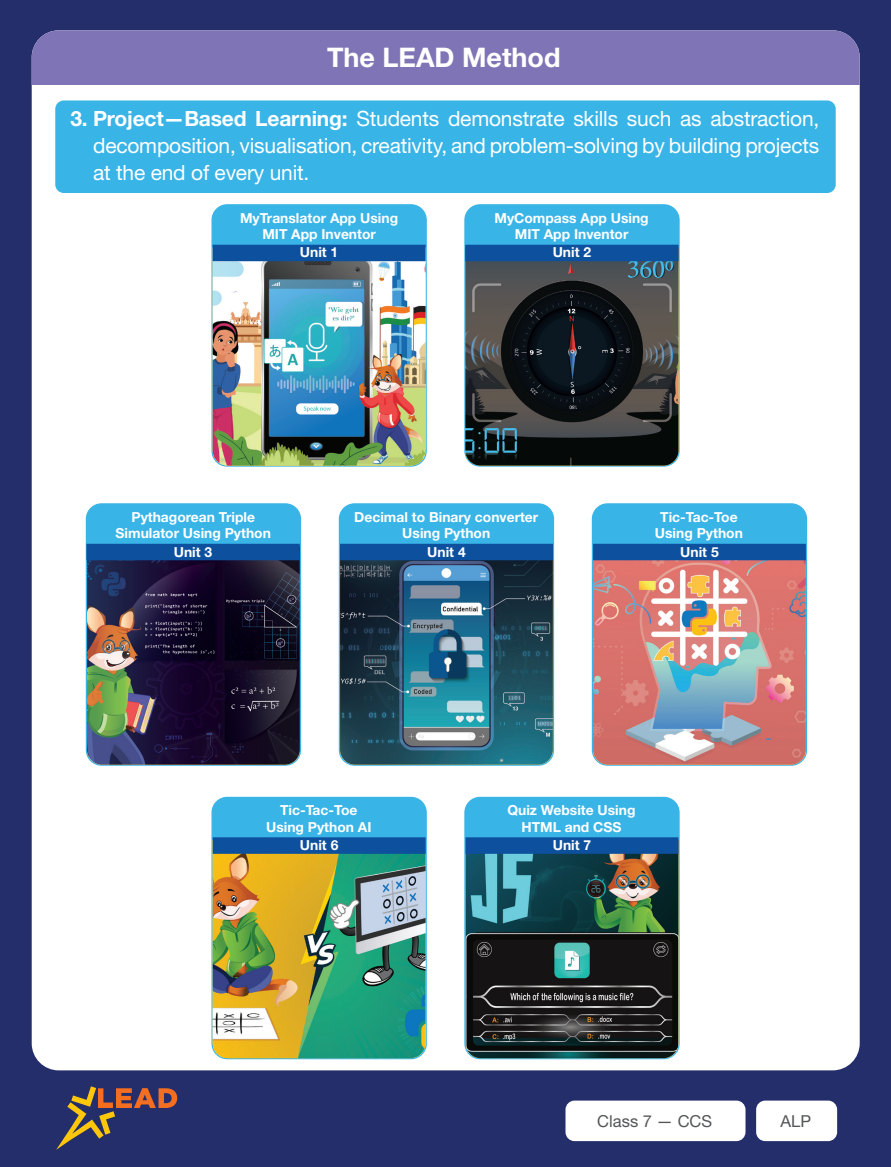
<style>
.page{position:relative;width:891px;height:1167px;background:#fff}
.page>*{position:absolute;margin:0;border:0;box-sizing:border-box;transform-origin:0 0}
.Body_text{font:700 27px "Helvetica Neue LT Std";color:#fff}
.Body_text-2{font:21px/27px "Helvetica Neue LT Std";letter-spacing:-.01em;color:#fff;text-align:justify}
.t1{font:16.5px "Helvetica Neue LT Std";color:#545557}
.Evs-Para{font:700 13.8px/16.4px "Helvetica Neue LT Std";color:#fff;text-align:center}
.s1{font-weight:700}
</style>
<div class="page">
<div style="left:0;top:0;width:891px;height:1166px;background:#242e6b"></div>
<div style="left:756px;top:1100px;width:81px;height:41px;background:#fff;border-radius:9px"></div>
<div style="left:566px;top:1100px;width:180px;height:41px;background:#fff;border-radius:9px"></div>
<svg style="left:56px;top:1086px;width:121px;height:63px"></svg>
<div style="left:32px;top:30px;width:828px;height:1040px;background:#fff;border-radius:27px"></div>
<div style="left:32px;top:30px;width:828px;height:55px;background:#7f75b6"></div>
<div style="left:212px;top:205px;width:214px;height:42px;background:#39b4e7"></div>
<div style="left:211px;top:204px;width:216px;height:262px;border:1px solid #39b4e7;border-radius:15px"></div>
<img style="left:213px;top:261px;width:213px;height:204px">
<div style="left:465px;top:205px;width:214px;height:42px;background:#39b4e7"></div>
<div style="left:464px;top:204px;width:216px;height:262px;border:1px solid #39b4e7;border-radius:15px"></div>
<img style="left:465px;top:261px;width:213px;height:204px">
<div style="left:86px;top:504px;width:214px;height:42px;background:#39b4e7"></div>
<img style="left:87px;top:560px;width:213px;height:204px">
<div style="left:339px;top:504px;width:214px;height:42px;background:#39b4e7"></div>
<div style="left:339px;top:503px;width:215px;height:262px;border:1px solid #39b4e7;border-radius:15px"></div>
<img style="left:340px;top:560px;width:213px;height:204px">
<div style="left:592px;top:504px;width:214px;height:42px;background:#39b4e7"></div>
<div style="left:592px;top:503px;width:215px;height:262px;border:1px solid #39b4e7;border-radius:15px"></div>
<img style="left:593px;top:560px;width:213px;height:204px">
<div style="left:465px;top:797px;width:214px;height:42px;background:#39b4e7"></div>
<div style="left:464px;top:796px;width:216px;height:263px;border:1px solid #39b4e7;border-radius:15px"></div>
<img style="left:466px;top:853px;width:212px;height:205px">
<div style="left:212px;top:797px;width:214px;height:42px;background:#39b4e7"></div>
<div style="left:211px;top:796px;width:216px;height:263px;border:1px solid #39b4e7;border-radius:15px"></div>
<img style="left:213px;top:853px;width:213px;height:205px">
<div style="left:55px;top:100px;width:781px;height:93px;background:#39b4e7;border-radius:9px"></div>
<div style="left:213px;top:245px;width:213px;height:16px;background:#0d509d"></div>
<div style="left:213px;top:837px;width:213px;height:16px;background:#0d509d"></div>
<div style="left:86px;top:544px;width:214px;height:16px;background:#0d509d"></div>
<div style="left:340px;top:544px;width:213px;height:16px;background:#0d509d"></div>
<div style="left:593px;top:544px;width:213px;height:16px;background:#0d509d"></div>
<div style="left:465px;top:245px;width:214px;height:16px;background:#0d509d"></div>
<div style="left:466px;top:837px;width:212px;height:16px;background:#0d509d"></div>
<p class="Body_text" style="left:327px;top:41px;width:235px">The LEAD Method</p>
<p class="Body_text-2" style="left:93px;top:104px;width:728px;text-indent:-23px"><span class="s1">3. Project—Based Learning:</span> Students demonstrate skills such as abstraction, decomposition, visualisation, creativity, and problem-solving by building projects at the end of every unit.</p>
<p class="Evs-Para" style="left:240px;top:209px;width:160px">MyTranslator App Using<br>MIT App Inventor</p>
<p class="Evs-Para" style="left:494px;top:209px;width:156px">MyCompass App Using<br>MIT App Inventor</p>
<p class="Evs-Para" style="left:300px;top:244px;width:40px">Unit 1</p>
<p class="Evs-Para" style="left:553px;top:244px;width:40px">Unit 2</p>
<p class="Evs-Para" style="left:116px;top:508px;width:157px">Pythagorean Triple<br>Simulator Using Python</p>
<p class="Evs-Para" style="left:354px;top:508px;width:186px">Decimal to Binary converter<br>Using Python</p>
<p class="Evs-Para" style="left:655px;top:508px;width:89px">Tic-Tac-Toe<br>Using Python</p>
<p class="Evs-Para" style="left:174px;top:543px;width:40px">Unit 3</p>
<p class="Evs-Para" style="left:427px;top:543px;width:40px">Unit 4</p>
<p class="Evs-Para" style="left:680px;top:543px;width:40px">Unit 5</p>
<p class="Evs-Para" style="left:266px;top:801px;width:107px">Tic-Tac-Toe<br>Using Python AI</p>
<p class="Evs-Para" style="left:300px;top:836px;width:40px">Unit 6</p>
<p class="Evs-Para" style="left:507px;top:801px;width:130px">Quiz Website Using<br>HTML and CSS</p>
<p class="Evs-Para" style="left:553px;top:836px;width:40px">Unit 7</p>
<p class="t1" style="left:597px;top:1110px;width:116px">Class 7 — CCS</p>
<p class="t1" style="left:781px;top:1110px;width:32px">ALP</p>
</div>
